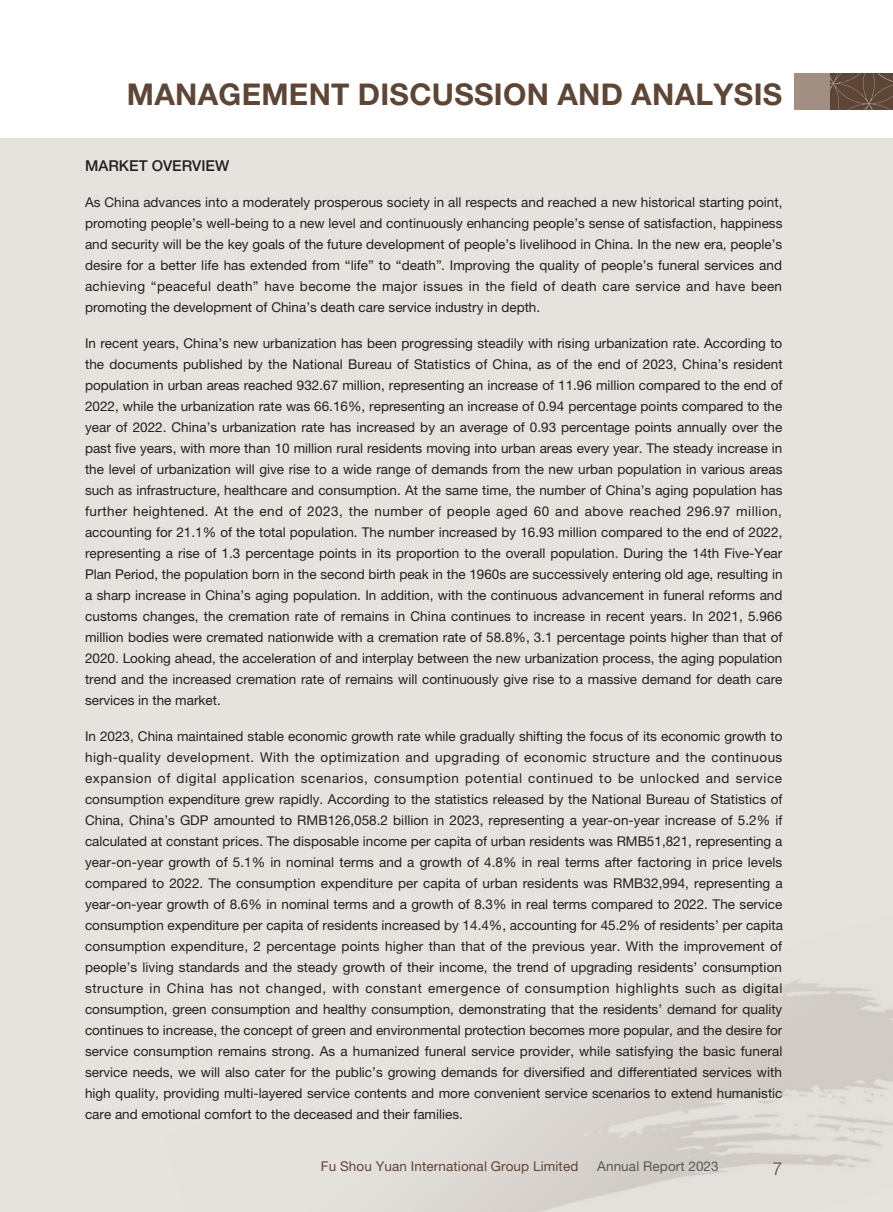
<style>
.page{position:relative;width:893px;height:1212px;background:#fff}
.page>*{position:absolute;margin:0;border:0;box-sizing:border-box;transform-origin:0 0}
.t1{font:700 30px "Helvetica Neue LT Std";letter-spacing:.01em;color:#5e4637}
.t2{font:300 18px "Helvetica Neue LT Std";color:#5e4637}
._03_H1{font:500 15px "Helvetica Neue LT Std";color:#231f20}
._01_Body_Text{font:13.5px/21px "Helvetica Neue LT Std";color:#231f20;text-align:justify}
.t3{font:13.5px "Helvetica Neue LT Std";letter-spacing:.01em;color:#5e4637}
.t4{font:13.5px "Helvetica Neue LT Std";letter-spacing:.01em;color:#57585a}
</style>
<div class="page">
<div style="left:0;top:138px;width:893px;height:1074px;background:#e6e3df"></div>
<div style="left:794px;top:73px;width:99px;height:36px;background:#a18f84"></div>
<svg style="left:831px;top:73px;width:62px;height:36px;background:#634c3e"></svg>
<h1 class="t1" style="left:127px;top:76px;width:657px">MANAGEMENT DISCUSSION AND ANALYSIS</h1>
<p class="_03_H1" style="left:85px;top:156px;width:146px">MARKET OVERVIEW</p>
<p class="_01_Body_Text" style="left:85px;top:191px;width:699px">As China advances into a moderately prosperous society in all respects and reached a new historical starting point, promoting people’s well-being to a new level and continuously enhancing people’s sense of satisfaction, happiness and security will be the key goals of the future development of people’s livelihood in China. In the new era, people’s desire for a better life has extended from “life” to “death”. Improving the quality of people’s funeral services and achieving “peaceful death” have become the major issues in the field of death care service and have been promoting the development of China’s death care service industry in depth.</p>
<p class="_01_Body_Text" style="left:85px;top:332px;width:699px">In recent years, China’s new urbanization has been progressing steadily with rising urbanization rate. According to the documents published by the National Bureau of Statistics of China, as of the end of 2023, China’s resident population in urban areas reached 932.67 million, representing an increase of 11.96 million compared to the end of 2022, while the urbanization rate was 66.16%, representing an increase of 0.94 percentage points compared to the year of 2022. China’s urbanization rate has increased by an average of 0.93 percentage points annually over the past five years, with more than 10 million rural residents moving into urban areas every year. The steady increase in the level of urbanization will give rise to a wide range of demands from the new urban population in various areas such as infrastructure, healthcare and consumption. At the same time, the number of China’s aging population has further heightened. At the end of 2023, the number of people aged 60 and above reached 296.97 million, accounting for 21.1% of the total population. The number increased by 16.93 million compared to the end of 2022, representing a rise of 1.3 percentage points in its proportion to the overall population. During the 14th Five-Year Plan Period, the population born in the second birth peak in the 1960s are successively entering old age, resulting in a sharp increase in China’s aging population. In addition, with the continuous advancement in funeral reforms and customs changes, the cremation rate of remains in China continues to increase in recent years. In 2021, 5.966 million bodies were cremated nationwide with a cremation rate of 58.8%, 3.1 percentage points higher than that of 2020. Looking ahead, the acceleration of and interplay between the new urbanization process, the aging population trend and the increased cremation rate of remains will continuously give rise to a massive demand for death care services in the market.</p>
<p class="_01_Body_Text" style="left:85px;top:725px;width:699px">In 2023, China maintained stable economic growth rate while gradually shifting the focus of its economic growth to high-quality development. With the optimization and upgrading of economic structure and the continuous expansion of digital application scenarios, consumption potential continued to be unlocked and service consumption expenditure grew rapidly. According to the statistics released by the National Bureau of Statistics of China, China’s GDP amounted to RMB126,058.2 billion in 2023, representing a year-on-year increase of 5.2% if calculated at constant prices. The disposable income per capita of urban residents was RMB51,821, representing a year-on-year growth of 5.1% in nominal terms and a growth of 4.8% in real terms after factoring in price levels compared to 2022. The consumption expenditure per capita of urban residents was RMB32,994, representing a year-on-year growth of 8.6% in nominal terms and a growth of 8.3% in real terms compared to 2022. The service consumption expenditure per capita of residents increased by 14.4%, accounting for 45.2% of residents’ per capita consumption expenditure, 2 percentage points higher than that of the previous year. With the improvement of people’s living standards and the steady growth of their income, the trend of upgrading residents’ consumption structure in China has not changed, with constant emergence of consumption highlights such as digital consumption, green consumption and healthy consumption, demonstrating that the residents’ demand for quality continues to increase, the concept of green and environmental protection becomes more popular, and the desire for service consumption remains strong. As a humanized funeral service provider, while satisfying the basic funeral service needs, we will also cater for the public’s growing demands for diversified and differentiated services with high quality, providing multi-layered service contents and more convenient service scenarios to extend humanistic care and emotional comfort to the deceased and their families.</p>
<p class="t3" style="left:321px;top:1158px;width:259px">Fu Shou Yuan International Group Limited</p>
<p class="t4" style="left:597px;top:1158px;width:123px">Annual Report 2023</p>
<h2 class="t2" style="left:772px;top:1158px;width:12px">7</h2>
</div>
